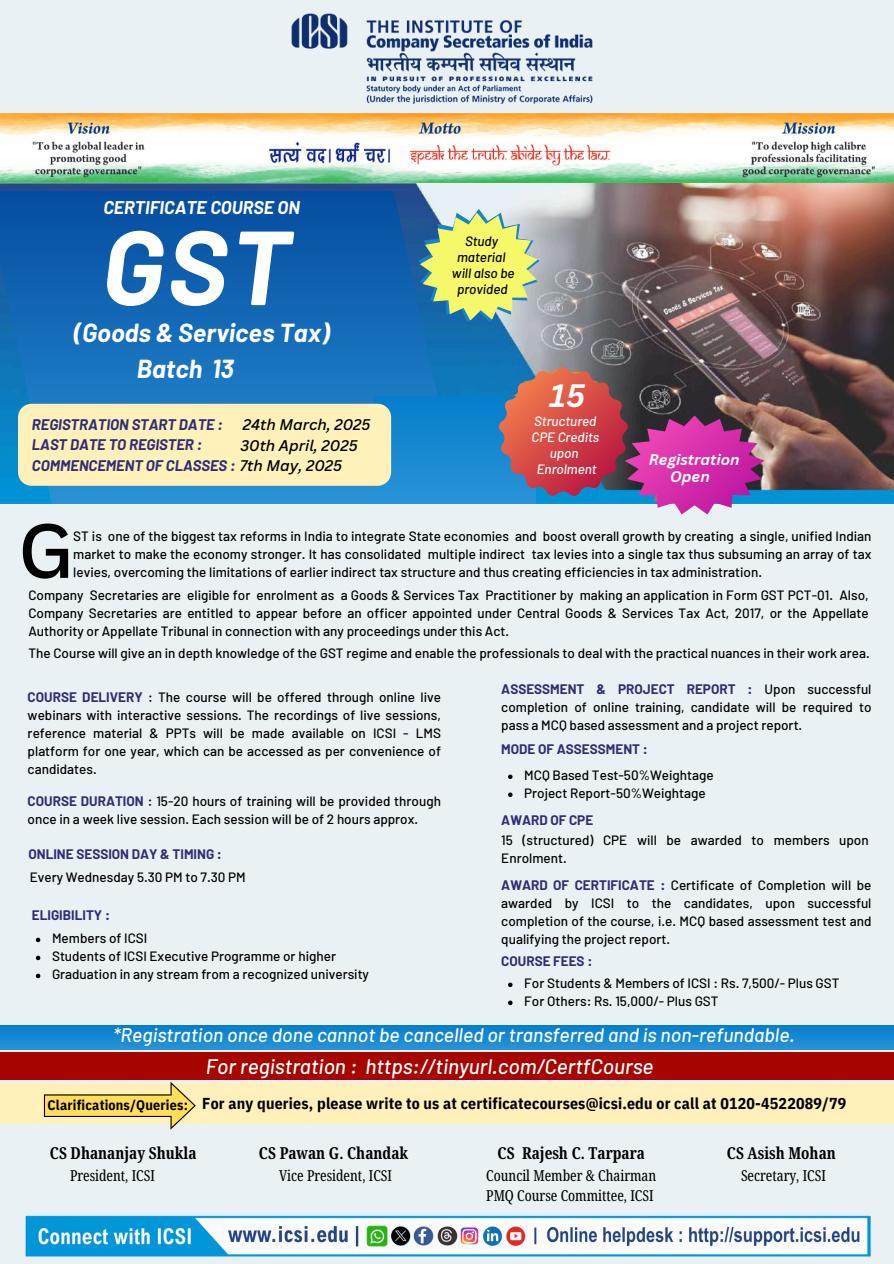
<style>
.page{position:relative;width:894px;height:1264px;background:#fff}
.page>*{position:absolute;margin:0;border:0;box-sizing:border-box;transform-origin:0 0}
.t1{font:italic 700 105px "Barlow";color:#fff}
.t2{font:500 75px "Canva Sans";color:#000}
.t3{font:italic 700 31.5px "Canva Sans";color:#fff}
.t4{font:italic 700 25.5px "Barlow";color:#fff}
.t5{font:italic 500 21px "Barlow";color:#fff}
.t6{font:italic 500 19.5px "Barlow";color:#fefefe}
.t7{font:italic 700 18px "Barlow";color:#fff}
.t8{font:700 extra-condensed 16.5px "Noto Serif Ethiopic";color:#000}
.t9{font:700 15.75px "IBM Plex Sans Cond";letter-spacing:.01em;color:#000}
.t10{font:extra-condensed 15.15px/20.2px "Noto Serif Ethiopic";color:#000}
.t11{font:italic 700 15px/20.2px "Barlow";color:#2e2e75}
.t12{font:italic 500 15px "Canva Sans";color:#000}
.t13{font:italic 700 15px "Canva Sans";color:#fff}
.t14{font:700 14.1px "IBM Plex Sans Cond";letter-spacing:.015em;color:#000}
.t15{font:500 13.5px/18px "Barlow";color:#000;text-align:justify}
.t16{font:700 13.5px "Barlow";color:#2e2e75}
.t17{font:italic 500 13.5px "Barlow";color:#fff}
.t18{font:italic 500 13.5px "Barlow";color:#000}
.s1{font-family:"Canva Sans";font-weight:500;color:#000}
.s2{font-weight:700;color:#2e2e75}
</style>
<div class="page">
<div style="left:0;top:0;width:893px;height:1263px;background:#e9f1f4"></div>
<img style="left:0;top:182px;width:893px;height:322px">
<svg style="left:0;top:191px;width:460px;height:313px;background:#1368b4"></svg>
<div style="left:374px;top:397px;width:161px;height:107px;background:linear-gradient(to bottom,#067ecb,#2894d8)"></div>
<svg style="left:418px;top:209px;width:121px;height:113px;background:#bed28d"></svg>
<div style="left:0;top:1052px;width:893px;height:27px;background:#a60500"></div>
<img style="left:25px;top:1215px;width:846px;height:42px">
<img style="left:366px;top:1225px;width:21px;height:21px">
<img style="left:391px;top:1226px;width:19px;height:19px;border-radius:50%">
<img style="left:407px;top:1218px;width:57px;height:34px">
<img style="left:460px;top:1227px;width:18px;height:17px;border-radius:3px">
<img style="left:439px;top:1227px;width:16px;height:16px;border-radius:3px">
<div style="left:0;top:1082px;width:893px;height:41px;background:#fff1b9"></div>
<img style="left:292px;top:13px;width:300px;height:91px">
<img style="left:0;top:114px;width:893px;height:68px">
<div style="left:18px;top:404px;width:373px;height:82px;background:#fff1b9;border-radius:14px"></div>
<svg style="left:44px;top:1082px;width:152px;height:47px"></svg>
<svg style="left:508px;top:982px;width:4px;height:5px"></svg>
<svg style="left:508px;top:1000px;width:4px;height:5px"></svg>
<svg style="left:499px;top:367px;width:265px;height:147px;background:#995376"></svg>
<div style="left:0;top:1025px;width:893px;height:24px;background:linear-gradient(to bottom,#057ecb,#2592d7)"></div>
<svg style="left:36px;top:937px;width:4px;height:5px"></svg>
<svg style="left:36px;top:955px;width:4px;height:5px"></svg>
<svg style="left:36px;top:973px;width:4px;height:5px"></svg>
<svg style="left:508px;top:774px;width:4px;height:5px"></svg>
<svg style="left:508px;top:792px;width:4px;height:5px"></svg>
<p class="t7" style="left:103px;top:196px;width:198px">CERTIFICATE COURSE ON</p>
<p class="t1" style="left:101px;top:200px;width:190px">GST</p>
<p class="t4" style="left:74px;top:317px;width:257px">(Goods &amp; Services Tax)</p>
<p class="t4" style="left:137px;top:352px;width:98px">Batch 13</p>
<p class="t12" style="left:242px;top:414px;width:129px">24th March, 2025</p>
<p class="t12" style="left:240px;top:434px;width:119px">30th April, 2025</p>
<p class="t11" style="left:32px;top:414px;width:311px">REGISTRATION START DATE :<br>LAST DATE TO REGISTER :<br>COMMENCEMENT OF CLASSES : <span class="s1">7th May, 2025</span></p>
<p class="t18" style="left:465px;top:233px;width:34px">Study</p>
<p class="t18" style="left:457px;top:249px;width:50px">material</p>
<p class="t18" style="left:452px;top:264px;width:64px">will also be</p>
<p class="t18" style="left:457px;top:280px;width:52px">provided</p>
<p class="t3" style="left:549px;top:374px;width:37px">15</p>
<p class="t17" style="left:534px;top:413px;width:64px">Structured</p>
<p class="t17" style="left:531px;top:428px;width:69px">CPE Credits</p>
<p class="t17" style="left:549px;top:444px;width:30px">upon</p>
<p class="t17" style="left:536px;top:460px;width:61px">Enrolment</p>
<p class="t13" style="left:648px;top:449px;width:92px">Registration</p>
<p class="t13" style="left:670px;top:466px;width:41px">Open</p>
<h2 class="t2" style="left:18px;top:497px;width:57px">G</h2>
<h2 class="t15" style="left:73px;top:526px;width:799px">ST is one of the biggest tax reforms in India to integrate State economies and boost overall growth by creating a single, unified Indian market to make the economy stronger. It has consolidated multiple indirect tax levies into a single tax thus subsuming an array of tax</h2>
<h2 class="t15" style="left:73px;top:562px;width:690px">levies, overcoming the limitations of earlier indirect tax structure and thus creating efficiencies in tax administration.</h2>
<p class="t15" style="left:28px;top:585px;width:841px">Company Secretaries are eligible for enrolment as a Goods &amp; Services Tax Practitioner by making an application in Form GST PCT-01. Also, Company Secretaries are entitled to appear before an officer appointed under Central Goods &amp; Services Tax Act, 2017, or the Appellate Authority or Appellate Tribunal in connection with any proceedings under this Act.</p>
<p class="t15" style="left:28px;top:643px;width:842px">The Course will give an in depth knowledge of the GST regime and enable the professionals to deal with the practical nuances in their work area.</p>
<p class="t15" style="left:28px;top:687px;width:415px"><span class="s2">COURSE DELIVERY</span> : The course will be offered through online live webinars with interactive sessions. The recordings of live sessions, reference material &amp; PPTs will be made available on ICSI - LMS platform for one year, which can be accessed as per convenience of candidates.</p>
<p class="t15" style="left:28px;top:791px;width:415px"><span class="s2">COURSE DURATION</span> : 15-20 hours of training will be provided through once in a week live session. Each session will be of 2 hours approx.</p>
<p class="t16" style="left:28px;top:845px;width:195px">ONLINE SESSION DAY &amp; TIMING :</p>
<p class="t15" style="left:30px;top:867px;width:217px">Every Wednesday 5.30 PM to 7.30 PM</p>
<h3 class="t16" style="left:32px;top:906px;width:79px">ELIGIBILITY :</h3>
<p class="t15" style="left:52px;top:928px;width:97px">Members of ICSI</p>
<p class="t15" style="left:52px;top:946px;width:285px">Students of ICSI Executive Programme or higher</p>
<h5 class="t15" style="left:52px;top:964px;width:318px">Graduation in any stream from a recognized university</h5>
<p class="t15" style="left:501px;top:680px;width:371px"><span class="s2">ASSESSMENT &amp; PROJECT REPORT :</span> Upon successful completion of online training, candidate will be required to pass a MCQ based assessment and a project report.</p>
<p class="t16" style="left:501px;top:740px;width:148px">MODE OF ASSESSMENT :</p>
<p class="t15" style="left:524px;top:765px;width:191px">MCQ Based Test-50%Weightage</p>
<p class="t15" style="left:524px;top:783px;width:183px">Project Report-50%Weightage</p>
<p class="t16" style="left:501px;top:811px;width:93px">AWARD OF CPE</p>
<p class="t15" style="left:501px;top:831px;width:369px">15 (structured) CPE will be awarded to members upon<br>Enrolment.</p>
<p class="t15" style="left:501px;top:875px;width:371px"><span class="s2">AWARD OF CERTIFICATE :</span> Certificate of Completion will be awarded by ICSI to the candidates, upon successful completion of the course, i.e. MCQ based assessment test and qualifying the project report.</p>
<p class="t16" style="left:501px;top:952px;width:92px">COURSE FEES :</p>
<h6 class="t15" style="left:524px;top:973px;width:316px">For Students &amp; Members of ICSI : Rs. 7,500/- Plus GST</h6>
<p class="t15" style="left:524px;top:991px;width:196px">For Others: Rs. 15,000/- Plus GST</p>
<p class="t6" style="left:113px;top:1022px;width:683px">*Registration once done cannot be cancelled or transferred and is non-refundable.</p>
<p class="t5" style="left:206px;top:1053px;width:449px">For registration : https://tinyurl.com/CertfCourse</p>
<h1 class="t14" style="left:47px;top:1095px;width:142px">Clarifications/Queries:</h1>
<h4 class="t9" style="left:202px;top:1092px;width:645px">For any queries, please write to us at certificatecourses@icsi.edu or call at 0120-4522089/79</h4>
<p class="t8" style="left:50px;top:1141px;width:148px">CS Dhananjay Shukla</p>
<p class="t10" style="left:70px;top:1164px;width:86px">President, ICSI</p>
<p class="t8" style="left:259px;top:1141px;width:151px">CS Pawan G. Chandak</p>
<p class="t10" style="left:279px;top:1164px;width:114px">Vice President, ICSI</p>
<p class="t8" style="left:497px;top:1141px;width:149px">CS Rajesh C. Tarpara</p>
<p class="t10" style="left:486px;top:1164px;width:171px">Council Member &amp; Chairman<br>PMQ Course Committee, ICSI</p>
<p class="t8" style="left:726px;top:1141px;width:110px">CS Asish Mohan</p>
<p class="t10" style="left:740px;top:1164px;width:86px">Secretary, ICSI</p>
</div>
